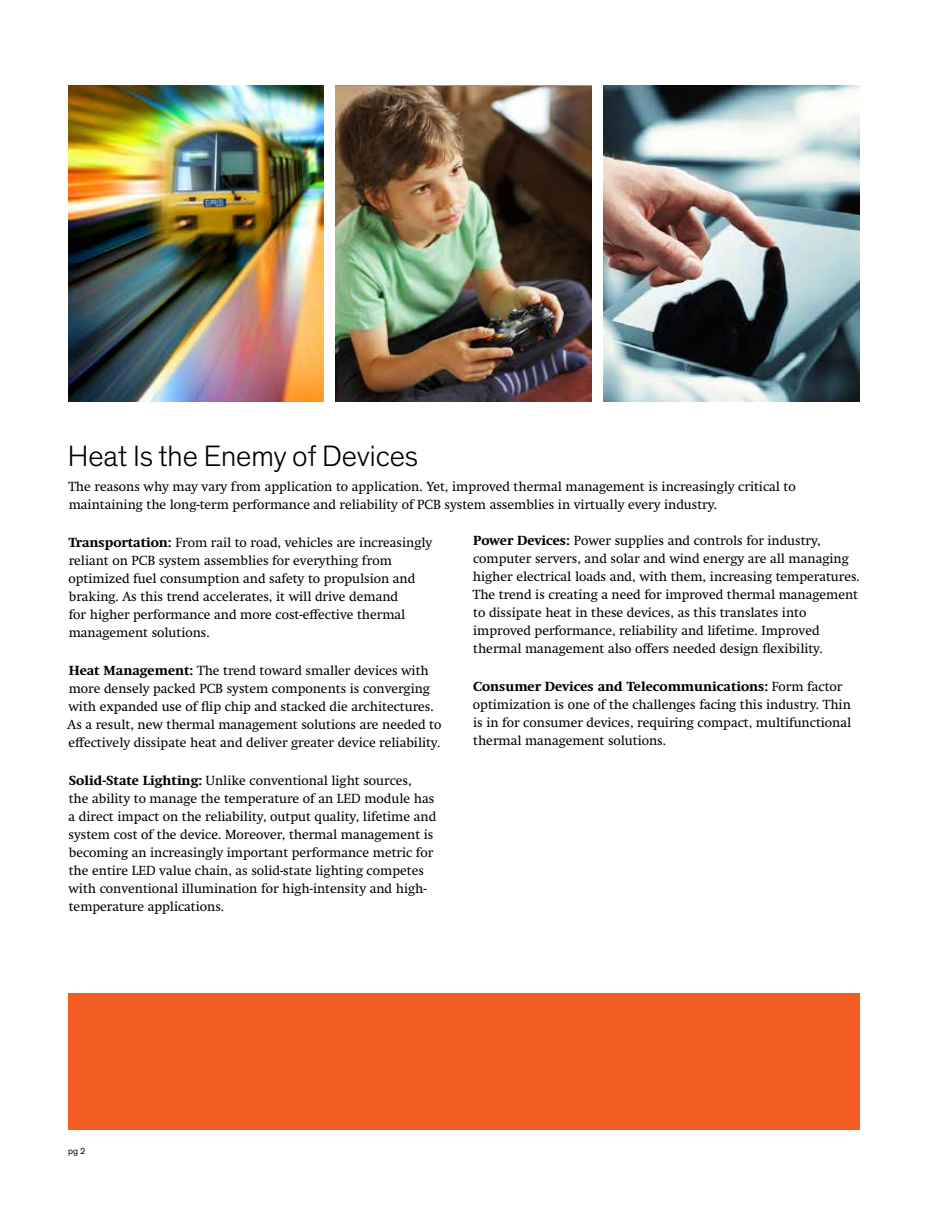
<style>
.page{position:relative;width:945px;height:1215px;background:#fff}
.page>*{position:absolute;margin:0;border:0;box-sizing:border-box;transform-origin:0 0}
.t1{font:300 30px "Dow Corporate";color:#000}
.t2{font:13.5px/18px "Swift Neue LT Pro";color:#000}
.t3{font:9px "Dow Corporate";color:#000}
.s1{font-weight:700}
</style>
<div class="page">
<div style="left:68px;top:993px;width:792px;height:137px;background:#f15d22"></div>
<img style="left:68px;top:86px;width:256px;height:316px">
<img style="left:335px;top:86px;width:257px;height:316px">
<img style="left:603px;top:86px;width:257px;height:316px">
<h1 class="t1" style="left:68px;top:438px;width:352px">Heat Is the Enemy of Devices</h1>
<p class="t2" style="left:68px;top:477px;width:729px">The reasons why may vary from application to application. Yet, improved thermal management is increasingly critical to maintaining the long-term performance and reliability of PCB system assemblies in virtually every industry.</p>
<p class="t2" style="left:473px;top:531px;width:389px"><span class="s1">Power Devices:</span> Power supplies and controls for industry, computer servers, and solar and wind energy are all managing higher electrical loads and, with them, increasing temperatures.<br>The trend is creating a need for improved thermal management to dissipate heat in these devices, as this translates into improved performance, reliability and lifetime. Improved thermal management also offers needed design flexibility.</p>
<p class="t2" style="left:473px;top:677px;width:380px"><span class="s1">Consumer Devices and Telecommunications:</span> Form factor optimization is one of the challenges facing this industry. Thin is in for consumer devices, requiring compact, multifunctional thermal management solutions.</p>
<p class="t2" style="left:69px;top:533px;width:365px"><span class="s1">Transportation:</span> From rail to road, vehicles are increasingly reliant on PCB system assemblies for everything from optimized fuel consumption and safety to propulsion and braking. As this trend accelerates, it will drive demand<br>for higher performance and more cost-effective thermal management solutions.</p>
<p class="t2" style="left:68px;top:661px;width:375px"><span class="s1">Heat Management:</span> The trend toward smaller devices with more densely packed PCB system components is converging with expanded use of flip chip and stacked die architectures.<br>As a result, new thermal management solutions are needed to effectively dissipate heat and deliver greater device reliability.</p>
<p class="t2" style="left:69px;top:771px;width:369px"><span class="s1">Solid-State Lighting:</span> Unlike conventional light sources,<br>the ability to manage the temperature of an LED module has a direct impact on the reliability, output quality, lifetime and system cost of the device. Moreover, thermal management is becoming an increasingly important performance metric for the entire LED value chain, as solid-state lighting competes with conventional illumination for high-intensity and high&shy;temperature applications.</p>
<p class="t3" style="left:68px;top:1145px;width:19px">pg 2</p>
</div>
